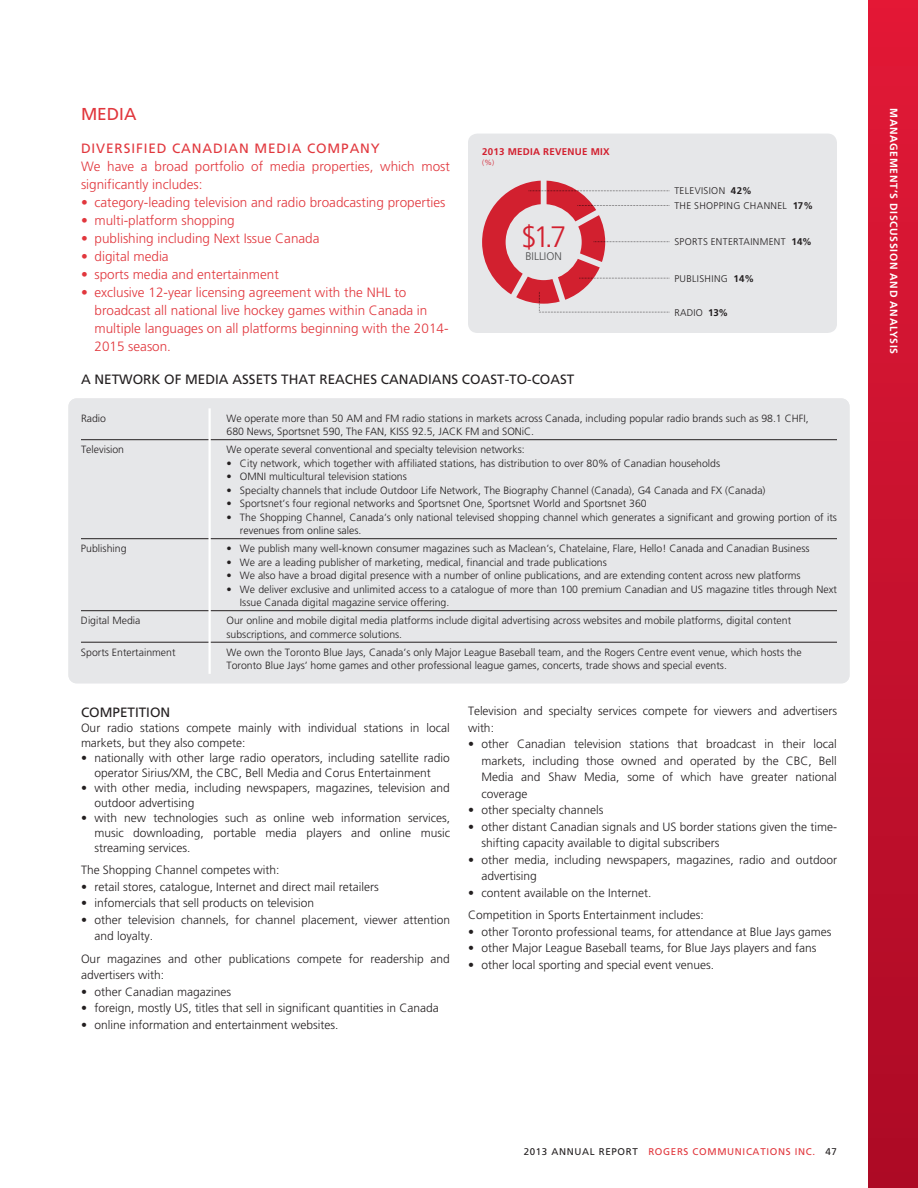
<style>
.page{position:relative;width:918px;height:1188px;background:#fff}
.page>*{position:absolute;margin:0;border:0;box-sizing:border-box;transform-origin:0 0}
.t1{font:300 29.55px "Frutiger";color:#d2202f}
.t2{font:17.25px "Frutiger";color:#e1373d}
.t3{font:300 13.5px/18px "Frutiger";color:#e1373d}
.t4{font:13.5px "Frutiger";color:#231f20}
.t5{font:13.5px "Frutiger";letter-spacing:.065em;color:#e1373d}
.t6{font:300 12px/16.5px "Frutiger";color:#231f20}
.t7{font:300 11.1px "Frutiger";color:#4b4c4d}
.t8{font:300 10.5px/13.5px "Frutiger";color:#231f20}
.t9{font:700 10.5px "Frutiger";letter-spacing:.055em;color:#fff}
.t10{font:300 9.75px/14.7px "Frutiger";letter-spacing:.035em;color:#231f20}
.t11{font:9.75px "Frutiger";letter-spacing:.07em;color:#e1373d}
.t12{font:700 9.75px "Frutiger";letter-spacing:.025em;color:#d2202f}
.t13{font:300 7.5px "Frutiger";color:#d2202f}
.s1{font-weight:700}
.s2{color:#231f20}
</style>
<div class="page">
<div style="left:868px;top:0;width:50px;height:1188px;background:linear-gradient(to bottom,#e21937,#ac0a25)"></div>
<div style="left:468px;top:134px;width:369px;height:199px;background:#e6e7e9;border-radius:9px"></div>
<svg style="left:482px;top:181px;width:188px;height:132px"></svg>
<div style="left:69px;top:399px;width:780px;height:284px;background:#e6e7e9;border-radius:8px"></div>
<hr style="left:81px;top:439px;width:756px;height:1px;background:#231f20">
<hr style="left:81px;top:538px;width:756px;height:1px;background:#231f20">
<hr style="left:81px;top:610px;width:756px;height:1px;background:#231f20">
<hr style="left:81px;top:642px;width:756px;height:1px;background:#231f20">
<hr style="left:208px;top:408px;width:3px;height:266px;background:#fff">
<h2 class="t2" style="left:81px;top:107px;width:57px">MEDIA</h2>
<p class="t5" style="left:81px;top:143px;width:300px">DIVERSIFIED CANADIAN MEDIA COMPANY</p>
<p class="t3" style="left:81px;top:158px;width:370px">We have a broad portfolio of media properties, which most significantly includes:</p>
<p class="t3" style="left:81px;top:194px;width:366px">• category-leading television and radio broadcasting properties</p>
<p class="t3" style="left:81px;top:212px;width:155px">• multi-platform shopping</p>
<p class="t3" style="left:81px;top:230px;width:240px">• publishing including Next Issue Canada</p>
<p class="t3" style="left:81px;top:248px;width:89px">• digital media</p>
<p class="t3" style="left:81px;top:266px;width:199px">• sports media and entertainment</p>
<p class="t3" style="left:94px;top:284px;width:356px;text-indent:-14px">• exclusive 12-year licensing agreement with the NHL to broadcast all national live hockey games within Canada in multiple languages on all platforms beginning with the 2014- 2015 season.</p>
<p class="t12" style="left:482px;top:147px;width:129px">2013 MEDIA REVENUE MIX</p>
<p class="t13" style="left:482px;top:160px;width:14px">(%)</p>
<h1 class="t1" style="left:521px;top:225px;width:47px">$1.7</h1>
<p class="t7" style="left:526px;top:252px;width:38px">BILLION</p>
<p class="t10" style="left:674px;top:184px;width:140px">TELEVISION <span class="s1">42%<br></span>THE SHOPPING CHANNEL <span class="s1">17%</span></p>
<p class="t10" style="left:674px;top:235px;width:139px">SPORTS ENTERTAINMENT <span class="s1">14%</span></p>
<p class="t10" style="left:674px;top:272px;width:81px">PUBLISHING <span class="s1">14%</span></p>
<p class="t10" style="left:674px;top:306px;width:55px">RADIO <span class="s1">13%</span></p>
<p class="t4" style="left:81px;top:374px;width:495px">A NETWORK OF MEDIA ASSETS THAT REACHES CANADIANS COAST-TO-COAST</p>
<p class="t8" style="left:81px;top:412px;width:27px">Radio</p>
<p class="t8" style="left:226px;top:412px;width:584px">We operate more than 50 AM and FM radio stations in markets across Canada, including popular radio brands such as 98.1 CHFI,<br>680 News, Sportsnet 590, The FAN, KISS 92.5, JACK FM and SONiC.</p>
<p class="t8" style="left:81px;top:444px;width:45px">Television</p>
<p class="t8" style="left:226px;top:444px;width:300px">We operate several conventional and specialty television networks:</p>
<p class="t8" style="left:226px;top:457px;width:495px">• City network, which together with affiliated stations, has distribution to over 80% of Canadian households</p>
<p class="t8" style="left:226px;top:471px;width:182px">• OMNI multicultural television stations</p>
<p class="t8" style="left:226px;top:484px;width:541px">• Specialty channels that include Outdoor Life Network, The Biography Channel (Canada), G4 Canada and FX (Canada)</p>
<p class="t8" style="left:226px;top:498px;width:422px">• Sportsnet’s four regional networks and Sportsnet One, Sportsnet World and Sportsnet 360</p>
<p class="t8" style="left:240px;top:511px;width:599px;text-indent:-13px">• The Shopping Channel, Canada’s only national televised shopping channel which generates a significant and growing portion of its revenues from online sales.</p>
<p class="t8" style="left:81px;top:543px;width:47px">Publishing</p>
<p class="t8" style="left:226px;top:543px;width:585px">• We publish many well-known consumer magazines such as Maclean’s, Chatelaine, Flare, Hello! Canada and Canadian Business</p>
<p class="t8" style="left:226px;top:556px;width:382px">• We are a leading publisher of marketing, medical, financial and trade publications</p>
<p class="t8" style="left:226px;top:570px;width:576px">• We also have a broad digital presence with a number of online publications, and are extending content across new platforms</p>
<p class="t8" style="left:240px;top:583px;width:599px;text-indent:-13px">• We deliver exclusive and unlimited access to a catalogue of more than 100 premium Canadian and US magazine titles through Next<br>Issue Canada digital magazine service offering.</p>
<p class="t8" style="left:81px;top:615px;width:61px">Digital Media</p>
<p class="t8" style="left:226px;top:615px;width:566px">Our online and mobile digital media platforms include digital advertising across websites and mobile platforms, digital content subscriptions, and commerce solutions.</p>
<p class="t8" style="left:81px;top:646px;width:96px">Sports Entertainment</p>
<p class="t8" style="left:226px;top:646px;width:577px">We own the Toronto Blue Jays, Canada’s only Major League Baseball team, and the Rogers Centre event venue, which hosts the<br>Toronto Blue Jays’ home games and other professional league games, concerts, trade shows and special events.</p>
<p class="t4" style="left:81px;top:706px;width:91px">COMPETITION</p>
<p class="t6" style="left:81px;top:721px;width:370px;line-height:15px">Our radio stations compete mainly with individual stations in local markets, but they also compete:</p>
<p class="t6" style="left:81px;top:751px;width:370px;line-height:15px;text-align:center">• nationally with other large radio operators, including satellite radio operator Sirius/XM, the CBC, Bell Media and Corus Entertainment</p>
<p class="t6" style="left:94px;top:781px;width:357px;line-height:15px;text-indent:-14px">• with other media, including newspapers, magazines, television and outdoor advertising</p>
<p class="t6" style="left:94px;top:811px;width:357px;line-height:15px;text-align:justify;text-indent:-14px">• with new technologies such as online web information services, music downloading, portable media players and online music streaming services.</p>
<p class="t6" style="left:81px;top:863px;width:200px">The Shopping Channel competes with:</p>
<p class="t6" style="left:81px;top:879px;width:299px">• retail stores, catalogue, Internet and direct mail retailers</p>
<p class="t6" style="left:81px;top:896px;width:235px">• infomercials that sell products on television</p>
<p class="t6" style="left:94px;top:912px;width:357px;text-indent:-14px">• other television channels, for channel placement, viewer attention and loyalty.</p>
<p class="t6" style="left:81px;top:951px;width:370px">Our magazines and other publications compete for readership and advertisers with:</p>
<p class="t6" style="left:81px;top:984px;width:152px">• other Canadian magazines</p>
<p class="t6" style="left:81px;top:1001px;width:359px">• foreign, mostly US, titles that sell in significant quantities in Canada</p>
<p class="t6" style="left:81px;top:1017px;width:259px">• online information and entertainment websites.</p>
<p class="t6" style="left:468px;top:704px;width:371px">Television and specialty services compete for viewers and advertisers with:</p>
<p class="t6" style="left:482px;top:737px;width:357px;text-align:justify;text-indent:-14px">• other Canadian television stations that broadcast in their local markets, including those owned and operated by the CBC, Bell Media and Shaw Media, some of which have greater national coverage</p>
<p class="t6" style="left:468px;top:803px;width:137px">• other specialty channels</p>
<p class="t6" style="left:482px;top:819px;width:357px;text-indent:-14px">• other distant Canadian signals and US border stations given the time&shy;shifting capacity available to digital subscribers</p>
<p class="t6" style="left:482px;top:852px;width:357px;text-indent:-14px">• other media, including newspapers, magazines, radio and outdoor advertising</p>
<p class="t6" style="left:468px;top:882px;width:237px;line-height:22.5px">• content available on the Internet.<br>Competition in Sports Entertainment includes:</p>
<p class="t6" style="left:468px;top:924px;width:365px">• other Toronto professional teams, for attendance at Blue Jays games</p>
<p class="t6" style="left:468px;top:941px;width:350px">• other Major League Baseball teams, for Blue Jays players and fans</p>
<p class="t6" style="left:468px;top:957px;width:248px">• other local sporting and special event venues.</p>
<p class="t11" style="left:524px;top:1148px;width:315px"><span class="s2">2013 ANNUAL REPORT</span> ROGERS COMMUNICATIONS INC. <span class="s2">47</span></p>
<p class="t9" style="left:898px;top:108px;width:248px;rotate:90deg">MANAGEMENT’S DISCUSSION AND ANALYSIS</p>
</div>
